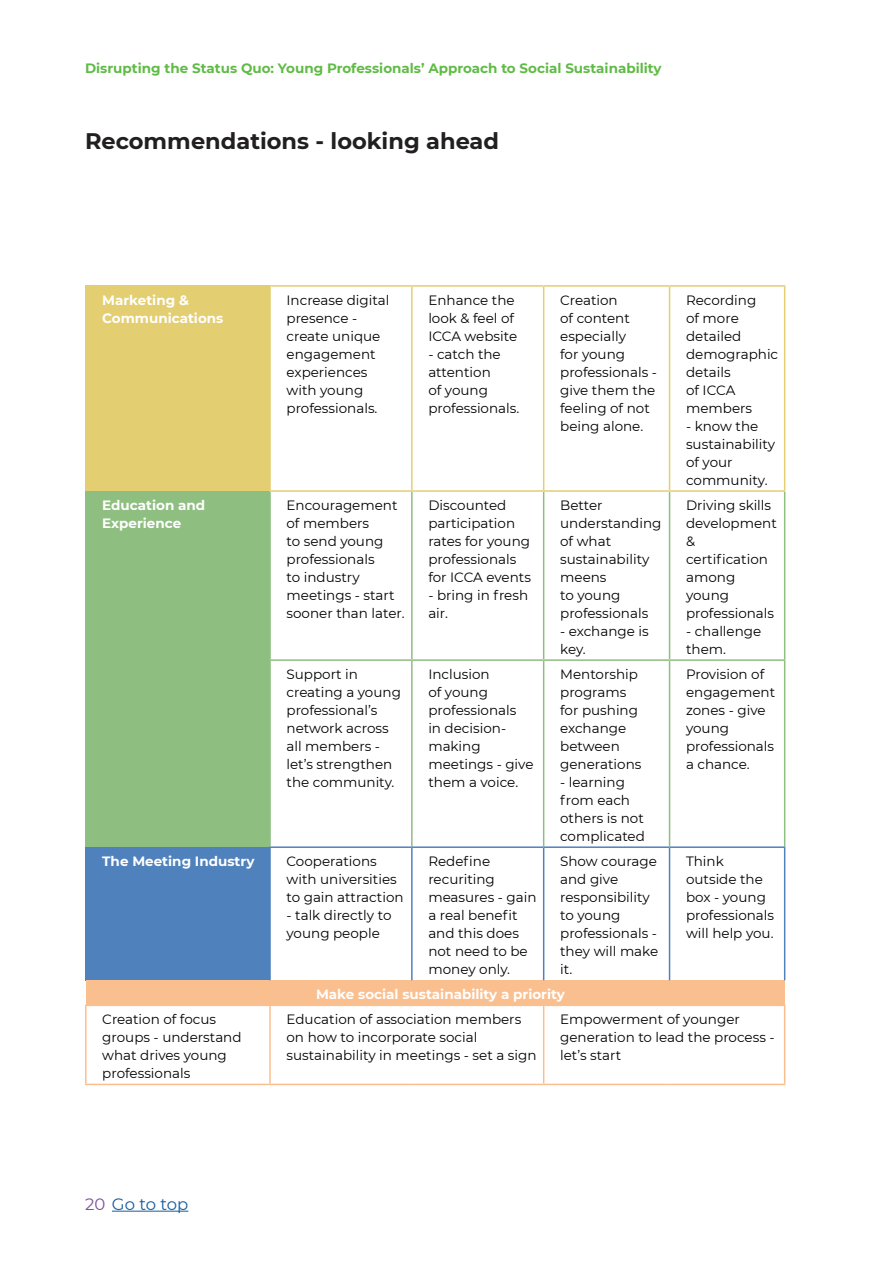
<style>
.page{position:relative;width:893px;height:1263px;background:#fff}
.page>*{position:absolute;margin:0;border:0;box-sizing:border-box;transform-origin:0 0}
.heading_1{font:700 22.5px "Montserrat";color:#221f20}
.t1{font:16.5px "Montserrat";letter-spacing:-.005em;color:#175d9e}
.numbers3{font:13.5px/18px "Montserrat";color:#000}
.numbers3-2{font:700 13.5px/18px "Montserrat";color:#fff}
.t2{font:700 13.5px "Montserrat";color:#60bb46}
.s1{color:#804f96}
</style>
<div class="page">
<hr style="left:112px;top:1211px;width:76px;height:1px;background:#175d9e">
<div style="left:86px;top:286px;width:184px;height:205px;background:#e4ce72"></div>
<div style="left:86px;top:491px;width:184px;height:356px;background:#8ebe80"></div>
<div style="left:86px;top:847px;width:184px;height:133px;background:#4f81bd"></div>
<div style="left:86px;top:980px;width:699px;height:25px;background:#fabf8f"></div>
<hr style="left:269px;top:492px;width:2px;height:167px;background:#8ebe80">
<hr style="left:784px;top:492px;width:1px;height:167px;background:#8ebe80">
<hr style="left:411px;top:492px;width:2px;height:167px;background:#8ebe80">
<hr style="left:543px;top:492px;width:1px;height:167px;background:#8ebe80">
<hr style="left:669px;top:492px;width:1px;height:167px;background:#8ebe80">
<hr style="left:269px;top:659px;width:143px;height:2px;background:#8ebe80">
<hr style="left:269px;top:661px;width:2px;height:185px;background:#8ebe80">
<hr style="left:544px;top:659px;width:125px;height:2px;background:#8ebe80">
<hr style="left:669px;top:659px;width:116px;height:2px;background:#8ebe80">
<hr style="left:669px;top:661px;width:1px;height:185px;background:#8ebe80">
<hr style="left:784px;top:661px;width:1px;height:185px;background:#8ebe80">
<hr style="left:412px;top:659px;width:132px;height:2px;background:#8ebe80">
<hr style="left:411px;top:661px;width:2px;height:185px;background:#8ebe80">
<hr style="left:543px;top:661px;width:1px;height:185px;background:#8ebe80">
<hr style="left:269px;top:285px;width:143px;height:2px;background:#e4ce72">
<hr style="left:269px;top:287px;width:2px;height:203px;background:#e4ce72">
<hr style="left:269px;top:490px;width:143px;height:2px;background:#e4ce72">
<hr style="left:412px;top:285px;width:132px;height:2px;background:#e4ce72">
<hr style="left:411px;top:287px;width:2px;height:203px;background:#e4ce72">
<hr style="left:412px;top:490px;width:132px;height:2px;background:#e4ce72">
<hr style="left:544px;top:285px;width:125px;height:2px;background:#e4ce72">
<hr style="left:543px;top:287px;width:1px;height:203px;background:#e4ce72">
<hr style="left:544px;top:490px;width:125px;height:2px;background:#e4ce72">
<hr style="left:669px;top:285px;width:116px;height:2px;background:#e4ce72">
<hr style="left:669px;top:287px;width:1px;height:203px;background:#e4ce72">
<hr style="left:784px;top:287px;width:1px;height:203px;background:#e4ce72">
<hr style="left:669px;top:490px;width:116px;height:2px;background:#e4ce72">
<hr style="left:269px;top:846px;width:143px;height:2px;background:#4f81bd">
<hr style="left:269px;top:848px;width:2px;height:132px;background:#4f81bd">
<hr style="left:412px;top:846px;width:132px;height:2px;background:#4f81bd">
<hr style="left:411px;top:848px;width:2px;height:132px;background:#4f81bd">
<hr style="left:544px;top:846px;width:125px;height:2px;background:#4f81bd">
<hr style="left:543px;top:848px;width:1px;height:132px;background:#4f81bd">
<hr style="left:669px;top:846px;width:116px;height:2px;background:#4f81bd">
<hr style="left:669px;top:848px;width:1px;height:132px;background:#4f81bd">
<hr style="left:784px;top:848px;width:1px;height:132px;background:#4f81bd">
<hr style="left:85px;top:1004px;width:185px;height:2px;background:#fabf8f">
<hr style="left:85px;top:1006px;width:2px;height:78px;background:#fabf8f">
<hr style="left:85px;top:1084px;width:185px;height:1px;background:#fabf8f">
<hr style="left:270px;top:1004px;width:142px;height:2px;background:#fabf8f">
<hr style="left:269px;top:1006px;width:2px;height:78px;background:#fabf8f">
<hr style="left:412px;top:1004px;width:132px;height:2px;background:#fabf8f">
<hr style="left:270px;top:1084px;width:142px;height:1px;background:#fabf8f">
<hr style="left:412px;top:1084px;width:132px;height:1px;background:#fabf8f">
<hr style="left:544px;top:1004px;width:125px;height:2px;background:#fabf8f">
<hr style="left:543px;top:1006px;width:1px;height:78px;background:#fabf8f">
<hr style="left:669px;top:1004px;width:116px;height:2px;background:#fabf8f">
<hr style="left:784px;top:1006px;width:1px;height:78px;background:#fabf8f">
<hr style="left:544px;top:1084px;width:125px;height:1px;background:#fabf8f">
<hr style="left:669px;top:1084px;width:116px;height:1px;background:#fabf8f">
<p class="t2" style="left:85px;top:58px;width:578px">Disrupting the Status Quo: Young Professionals’ Approach to Social Sustainability</p>
<p class="heading_1" style="left:85px;top:125px;width:416px">Recommendations - looking ahead</p>
<p class="numbers3-2" style="left:102px;top:290px;width:123px">Marketing &amp;<br>Communications</p>
<p class="numbers3" style="left:286px;top:291px;width:105px">Increase digital presence - create unique engagement experiences with young professionals.</p>
<p class="numbers3" style="left:428px;top:291px;width:90px">Enhance the look &amp; feel of<br>ICCA website</p>
<p class="numbers3" style="left:428px;top:345px;width:92px">- catch the attention<br>of young professionals.</p>
<p class="numbers3-2" style="left:102px;top:496px;width:104px">Education and<br>Experience</p>
<p class="numbers3" style="left:286px;top:496px;width:120px">Encouragement of members<br>to send young professionals<br>to industry meetings - start sooner than later.</p>
<p class="numbers3" style="left:428px;top:496px;width:104px">Discounted participation rates for young professionals for ICCA events</p>
<p class="numbers3" style="left:428px;top:586px;width:101px">- bring in fresh air.</p>
<p class="numbers3" style="left:560px;top:291px;width:98px">Creation<br>of content especially<br>for young professionals - give them the feeling of not being alone.</p>
<p class="numbers3" style="left:686px;top:291px;width:94px">Recording<br>of more detailed demographic details<br>of ICCA members</p>
<p class="numbers3" style="left:686px;top:417px;width:91px">- know the sustainability of your community.</p>
<p class="numbers3" style="left:560px;top:496px;width:103px">Better understanding of what sustainability meens<br>to young professionals</p>
<p class="numbers3" style="left:560px;top:622px;width:90px">- exchange is key.</p>
<p class="numbers3" style="left:686px;top:496px;width:92px">Driving skills development &amp; certification among young professionals</p>
<p class="numbers3" style="left:686px;top:622px;width:77px">- challenge them.</p>
<p class="numbers3" style="left:286px;top:665px;width:116px">Support in creating a young professional’s network across all members - let’s strengthen the community.</p>
<p class="numbers3" style="left:428px;top:665px;width:107px">Inclusion<br>of young professionals<br>in decision&shy;making meetings - give them a voice.</p>
<p class="numbers3" style="left:560px;top:665px;width:83px">Mentorship programs for pushing exchange between generations</p>
<p class="numbers3" style="left:560px;top:773px;width:86px">- learning from each others is not complicated</p>
<p class="numbers3" style="left:686px;top:665px;width:91px">Provision of engagement zones - give young professionals a chance.</p>
<p class="numbers3-2" style="left:102px;top:852px;width:154px">The Meeting Industry</p>
<p class="numbers3" style="left:286px;top:852px;width:119px">Cooperations with universities to gain attraction</p>
<p class="numbers3" style="left:286px;top:906px;width:106px">- talk directly to young people</p>
<p class="numbers3" style="left:428px;top:852px;width:110px">Redefine recuriting measures - gain a real benefit and this does not need to be money only.</p>
<p class="numbers3" style="left:560px;top:852px;width:100px">Show courage and give responsibility to young professionals - they will make it.</p>
<p class="numbers3" style="left:686px;top:852px;width:90px">Think outside the box - young professionals will help you.</p>
<p class="numbers3-2" style="left:316px;top:985px;width:250px">Make social sustainability a priority</p>
<p class="numbers3" style="left:102px;top:1010px;width:141px">Creation of focus groups - understand what drives young professionals</p>
<p class="numbers3" style="left:286px;top:1010px;width:251px">Education of association members on how to incorporate social sustainability in meetings - set a sign</p>
<p class="numbers3" style="left:560px;top:1010px;width:216px">Empowerment of younger generation to lead the process - let’s start</p>
<p class="t1" style="left:85px;top:1193px;width:105px"><span class="s1">20</span> Go to top</p>
</div>
